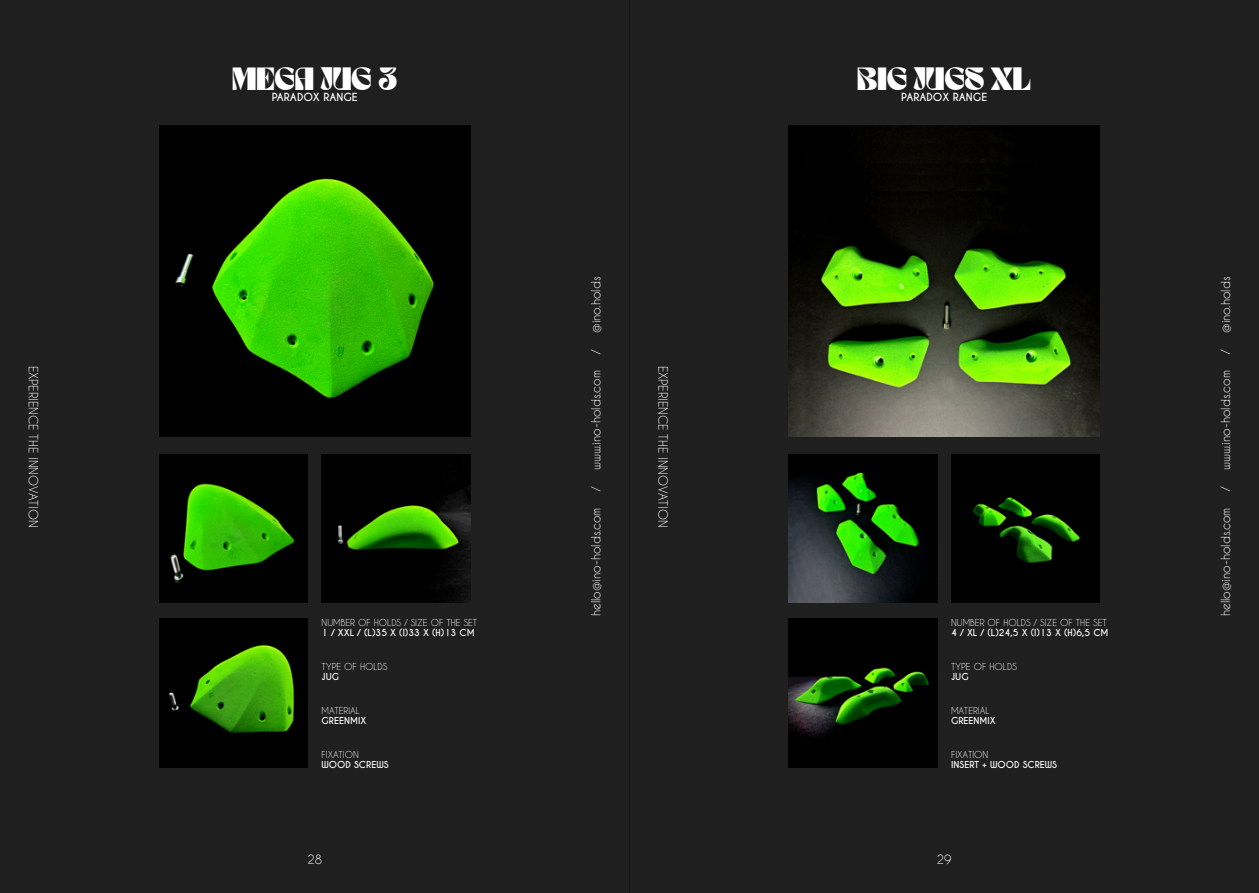
<style>
.page{position:relative;width:1259px;height:893px;background:#fff}
.page>*{position:absolute;margin:0;border:0;box-sizing:border-box;transform-origin:0 0}
.t1{font:700 22.5px "TANBUSTER";color:#fff}
.t2{font:12px "Caviar Dreams";color:#fff}
.t3{font:700 10.5px "Caviar Dreams";color:#fff}
.t4{font:9px "Caviar Dreams";color:#fff}
.t5{font:700 9px "Caviar Dreams";color:#fff}
</style>
<div class="page">
<div style="left:0;top:0;width:629px;height:893px;background:#1f1f1f"></div>
<div style="left:629px;top:0;width:630px;height:893px;background:#1f1f1f"></div>
<img style="left:159px;top:125px;width:311px;height:312px">
<img style="left:322px;top:454px;width:148px;height:149px">
<img style="left:159px;top:454px;width:149px;height:149px">
<img style="left:159px;top:619px;width:149px;height:149px">
<img style="left:788px;top:125px;width:312px;height:312px">
<img style="left:951px;top:454px;width:149px;height:149px">
<img style="left:788px;top:454px;width:149px;height:149px">
<img style="left:788px;top:619px;width:149px;height:149px">
<p class="t2" style="left:41px;top:365px;width:163px;rotate:90deg">EXPERIENCE THE INNOVATION</p>
<h1 class="t1" style="left:232px;top:62px;width:167px">MEGA JUG 3</h1>
<p class="t3" style="left:272px;top:91px;width:88px">PARADOX RANGE</p>
<h1 class="t1" style="left:857px;top:62px;width:175px">BIG JUGS XL</h1>
<p class="t3" style="left:901px;top:91px;width:88px">PARADOX RANGE</p>
<p class="t2" style="left:589px;top:333px;width:58px;rotate:-90deg">@ino.holds</p>
<p class="t2" style="left:1218px;top:333px;width:58px;rotate:-90deg">@ino.holds</p>
<p class="t2" style="left:589px;top:354px;width:6px;rotate:-90deg">/</p>
<p class="t2" style="left:1218px;top:354px;width:6px;rotate:-90deg">/</p>
<p class="t2" style="left:589px;top:470px;width:101px;rotate:-90deg">www.ino-holds.com</p>
<p class="t2" style="left:589px;top:491px;width:6px;rotate:-90deg">/</p>
<p class="t2" style="left:589px;top:616px;width:110px;rotate:-90deg">hello@ino-holds.com</p>
<p class="t2" style="left:670px;top:365px;width:163px;rotate:90deg">EXPERIENCE THE INNOVATION</p>
<p class="t2" style="left:1218px;top:470px;width:101px;rotate:-90deg">www.ino-holds.com</p>
<p class="t2" style="left:1218px;top:491px;width:6px;rotate:-90deg">/</p>
<p class="t2" style="left:1218px;top:616px;width:110px;rotate:-90deg">hello@ino-holds.com</p>
<p class="t4" style="left:322px;top:617px;width:157px">NUMBER OF HOLDS / SIZE OF THE SET</p>
<p class="t5" style="left:322px;top:627px;width:155px">1 / XXL / (L)35 X (l)33 X (H)13 CM</p>
<p class="t4" style="left:951px;top:617px;width:157px">NUMBER OF HOLDS / SIZE OF THE SET</p>
<p class="t5" style="left:951px;top:627px;width:159px">4 / XL / (L)24,5 X (l)13 X (H)6,5 CM</p>
<p class="t4" style="left:322px;top:661px;width:67px">TYPE OF HOLDS</p>
<p class="t5" style="left:322px;top:671px;width:19px">JUG</p>
<p class="t4" style="left:322px;top:705px;width:40px">MATERIAL</p>
<p class="t5" style="left:322px;top:715px;width:46px">GREENMIX</p>
<p class="t4" style="left:951px;top:661px;width:67px">TYPE OF HOLDS</p>
<p class="t5" style="left:951px;top:671px;width:19px">JUG</p>
<p class="t4" style="left:951px;top:705px;width:40px">MATERIAL</p>
<p class="t5" style="left:951px;top:715px;width:46px">GREENMIX</p>
<p class="t4" style="left:322px;top:749px;width:39px">FIXATION</p>
<p class="t5" style="left:322px;top:759px;width:68px">WOOD SCREWS</p>
<p class="t4" style="left:951px;top:749px;width:39px">FIXATION</p>
<p class="t5" style="left:951px;top:759px;width:108px">INSERT + WOOD SCREWS</p>
<p class="t2" style="left:307px;top:852px;width:16px">28</p>
<p class="t2" style="left:937px;top:852px;width:16px">29</p>
</div>
